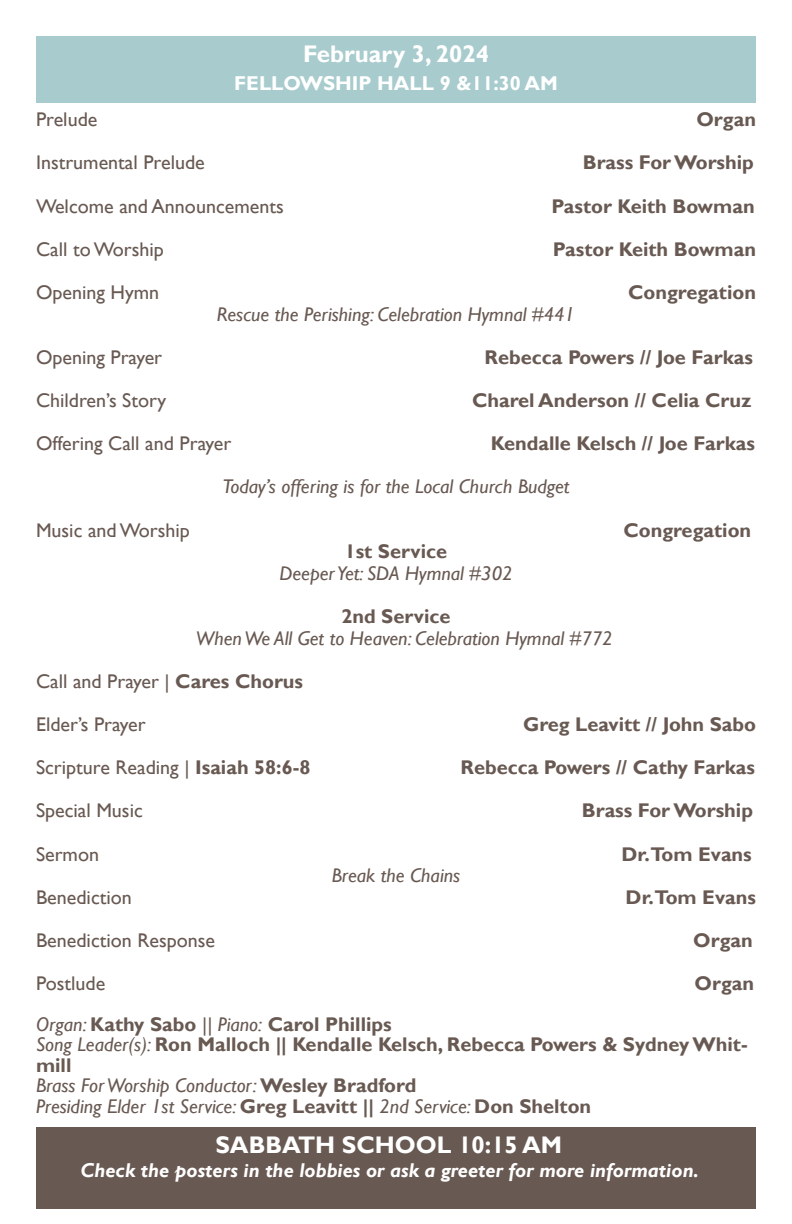
<style>
.page{position:relative;width:792px;height:1224px;background:#fff}
.page>*{position:absolute;margin:0;border:0;box-sizing:border-box;transform-origin:0 0}
.t1{font:700 24px "Gill Sans";color:#fff}
.t2{font:italic 700 20px "Gill Sans";color:#fff}
.t3{font:700 20px "Gill Sans";color:#fff}
.t4{font:700 19.8px/20.4px "Gill Sans";color:#685952}
.t5{font:19.8px "Gill Sans";color:#685952}
.t6{font:italic 19.8px "Gill Sans";color:#685952}
.s1{font-weight:700}
.s2{font-weight:400;font-style:italic}
.s3{font-weight:700;font-style:normal}
</style>
<div class="page">
<div style="left:36px;top:1127px;width:720px;height:82px;background:#685952"></div>
<div style="left:36px;top:36px;width:720px;height:67px;background:#a8cbcd"></div>
<p class="t1" style="left:303px;top:39px;width:187px">February 3, 2024</p>
<p class="t3" style="left:234px;top:72px;width:325px">FELLOWSHIP HALL 9 &amp;11:30 AM</p>
<p class="t5" style="left:36px;top:108px;width:63px">Prelude</p>
<p class="t4" style="left:696px;top:110px;width:61px">Organ</p>
<p class="t5" style="left:36px;top:151px;width:170px">Instrumental Prelude</p>
<p class="t4" style="left:583px;top:153px;width:173px">Brass For Worship</p>
<p class="t5" style="left:36px;top:194px;width:249px">Welcome and Announcements</p>
<p class="t4" style="left:551px;top:196px;width:205px">Pastor Keith Bowman</p>
<p class="t5" style="left:36px;top:238px;width:129px">Call to Worship</p>
<p class="t4" style="left:553px;top:239px;width:205px">Pastor Keith Bowman</p>
<p class="t5" style="left:36px;top:281px;width:125px">Opening Hymn</p>
<p class="t4" style="left:628px;top:283px;width:129px">Congregation</p>
<p class="t6" style="left:217px;top:302px;width:360px">Rescue the Perishing: Celebration Hymnal #441</p>
<p class="t5" style="left:36px;top:346px;width:128px">Opening Prayer</p>
<p class="t4" style="left:485px;top:347px;width:270px">Rebecca Powers // Joe Farkas</p>
<p class="t5" style="left:36px;top:389px;width:132px">Children’s Story</p>
<p class="t4" style="left:472px;top:391px;width:281px">Charel Anderson // Celia Cruz</p>
<p class="t5" style="left:36px;top:432px;width:197px">Offering Call and Prayer</p>
<p class="t4" style="left:491px;top:434px;width:265px">Kendalle Kelsch // Joe Farkas</p>
<p class="t6" style="left:222px;top:475px;width:349px">Today’s offering is for the Local Church Budget</p>
<p class="t5" style="left:36px;top:518px;width:155px">Music and Worship</p>
<p class="t4" style="left:623px;top:520px;width:129px">Congregation</p>
<p class="t4" style="left:345px;top:542px;width:104px">1st Service</p>
<p class="t6" style="left:279px;top:561px;width:235px">Deeper Yet: SDA Hymnal #302</p>
<p class="t4" style="left:341px;top:607px;width:111px">2nd Service</p>
<p class="t6" style="left:196px;top:626px;width:418px">When We All Get to Heaven: Celebration Hymnal #772</p>
<p class="t5" style="left:36px;top:670px;width:269px">Call and Prayer | <span class="s1">Cares Chorus</span></p>
<p class="t5" style="left:36px;top:713px;width:111px">Elder’s Prayer</p>
<p class="t4" style="left:523px;top:715px;width:234px">Greg Leavitt // John Sabo</p>
<p class="t5" style="left:36px;top:756px;width:276px">Scripture Reading | <span class="s1">Isaiah 58:6-8</span></p>
<p class="t4" style="left:460px;top:758px;width:296px">Rebecca Powers // Cathy Farkas</p>
<p class="t5" style="left:36px;top:799px;width:108px">Special Music</p>
<p class="t4" style="left:582px;top:801px;width:173px">Brass For Worship</p>
<p class="t5" style="left:36px;top:842px;width:65px">Sermon</p>
<p class="t4" style="left:621px;top:844px;width:132px">Dr.Tom Evans</p>
<p class="t6" style="left:332px;top:864px;width:130px">Break the Chains</p>
<p class="t5" style="left:36px;top:886px;width:97px">Benediction</p>
<p class="t4" style="left:626px;top:887px;width:132px">Dr.Tom Evans</p>
<p class="t5" style="left:36px;top:929px;width:181px">Benediction Response</p>
<p class="t4" style="left:693px;top:931px;width:61px">Organ</p>
<p class="t5" style="left:36px;top:972px;width:71px">Postlude</p>
<p class="t4" style="left:695px;top:974px;width:61px">Organ</p>
<p class="t4" style="left:36px;top:1015px;width:357px"><span class="s2">Organ:</span> Kathy Sabo <span class="s2">|| Piano:</span> Carol Phillips</p>
<p class="t4" style="left:36px;top:1035px;width:713px"><span class="s2">Song Leader(s):</span> Ron Malloch || Kendalle Kelsch, Rebecca Powers &amp; Sydney Whit&shy;mill</p>
<p class="t6" style="left:36px;top:1074px;width:382px">Brass For Worship Conductor: <span class="s3">Wesley Bradford</span></p>
<p class="t6" style="left:36px;top:1094px;width:557px">Presiding Elder 1st Service: <span class="s3">Greg Leavitt ||</span> 2nd Service: <span class="s3">Don Shelton</span></p>
<p class="t1" style="left:215px;top:1130px;width:348px">SABBATH SCHOOL 10:15 AM</p>
<p class="t2" style="left:81px;top:1158px;width:620px">Check the posters in the lobbies or ask a greeter for more information.</p>
</div>
